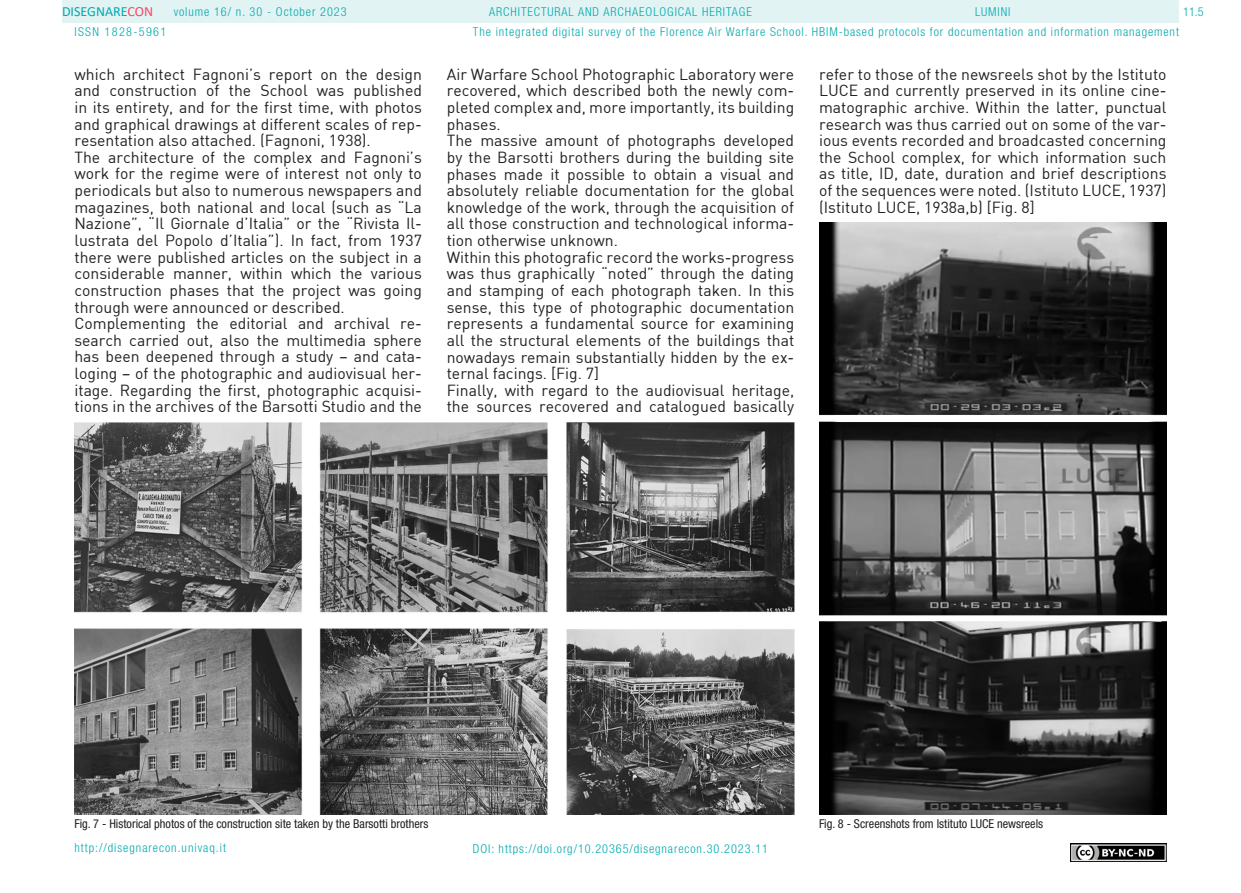
<style>
.page{position:relative;width:1241px;height:893px;background:#fff}
.page>*{position:absolute;margin:0;border:0;box-sizing:border-box;transform-origin:0 0}
.t1{font:15.75px/16.6px "DIN";color:#231f20}
.t2{font:14px "Calibri";color:#00aaad}
.t3{font:300 condensed 12.25px "Helvetica Neue LT Std";letter-spacing:.075em;color:#00aaad}
.t4{font:condensed 12.25px "Helvetica Neue LT Std";color:#231f20}
.t5{font:300 condensed 12.25px "Helvetica Neue LT Std";letter-spacing:.11em;color:#00aaad}
.s1{color:#f24862}
</style>
<div class="page">
<div style="left:62px;top:0;width:1116px;height:23px;background:#e2f3f4"></div>
<img style="left:1070px;top:843px;width:96px;height:18px">
<img style="left:74px;top:422px;width:720px;height:392px">
<img style="left:819px;top:223px;width:347px;height:591px">
<p class="t2" style="left:62px;top:2px;width:93px">DISEGNARE<span class="s1">CON</span></p>
<p class="t3" style="left:974px;top:5px;width:37px">LUMINI</p>
<p class="t3" style="left:174px;top:5px;width:174px">volume 16/ n. 30 - October 2023</p>
<p class="t3" style="left:489px;top:5px;width:264px">ARCHITECTURAL AND ARCHAEOLOGICAL HERITAGE</p>
<p class="t3" style="left:1182px;top:5px;width:22px">11.5</p>
<p class="t5" style="left:74px;top:24px;width:93px">ISSN 1828-5961</p>
<p class="t3" style="left:473px;top:25px;width:707px">The integrated digital survey of the Florence Air Warfare School. HBIM-based protocols for documentation and information management</p>
<p class="t1" style="left:74px;top:65px;width:349px">which architect Fagnoni’s report on the design and construction of the School was published in its entirety, and for the first time, with photos and graphical drawings at different scales of rep&shy;resentation also attached. (Fagnoni, 1938).<br>The architecture of the complex and Fagnoni’s work for the regime were of interest not only to periodicals but also to numerous newspapers and magazines, both national and local (such as “La Nazione”, “Il Giornale d’Italia” or the “Rivista Il&shy;lustrata del Popolo d’Italia”). In fact, from 1937 there were published articles on the subject in a considerable manner, within which the various construction phases that the project was going through were announced or described.<br>Complementing the editorial and archival re&shy;search carried out, also the multimedia sphere has been deepened through a study – and cata&shy;loging – of the photographic and audiovisual her&shy;itage. Regarding the first, photographic acquisi&shy;tions in the archives of the Barsotti Studio and the</p>
<p class="t1" style="left:446px;top:65px;width:349px">Air Warfare School Photographic Laboratory were recovered, which described both the newly com&shy;pleted complex and, more importantly, its building phases.<br>The massive amount of photographs developed by the Barsotti brothers during the building site phases made it possible to obtain a visual and absolutely reliable documentation for the global knowledge of the work, through the acquisition of all those construction and technological informa&shy;tion otherwise unknown.<br>Within this photografic record the works-progress was thus graphically “noted” through the dating and stamping of each photograph taken. In this sense, this type of photographic documentation represents a fundamental source for examining all the structural elements of the buildings that nowadays remain substantially hidden by the ex&shy;ternal facings. [Fig. 7]<br>Finally, with regard to the audiovisual heritage, the sources recovered and catalogued basically</p>
<p class="t1" style="left:819px;top:65px;width:349px;text-align:justify">refer to those of the newsreels shot by the Istituto LUCE and currently preserved in its online cine&shy;matographic archive. Within the latter, punctual research was thus carried out on some of the var&shy;ious events recorded and broadcasted concerning the School complex, for which information such as title, ID, date, duration and brief descriptions of the sequences were noted. (Istituto LUCE, 1937) (Istituto LUCE, 1938a,b) [Fig. 8]</p>
<p class="t4" style="left:74px;top:816px;width:355px">Fig. 7 - Historical photos of the construction site taken by the Barsotti brothers</p>
<p class="t3" style="left:74px;top:841px;width:153px">http://disegnarecon.univaq.it</p>
<p class="t3" style="left:473px;top:842px;width:296px">DOI: https://doi.org/10.20365/disegnarecon.30.2023.11</p>
<p class="t4" style="left:819px;top:816px;width:225px">Fig. 8 - Screenshots from Istituto LUCE newsreels</p>
</div>
